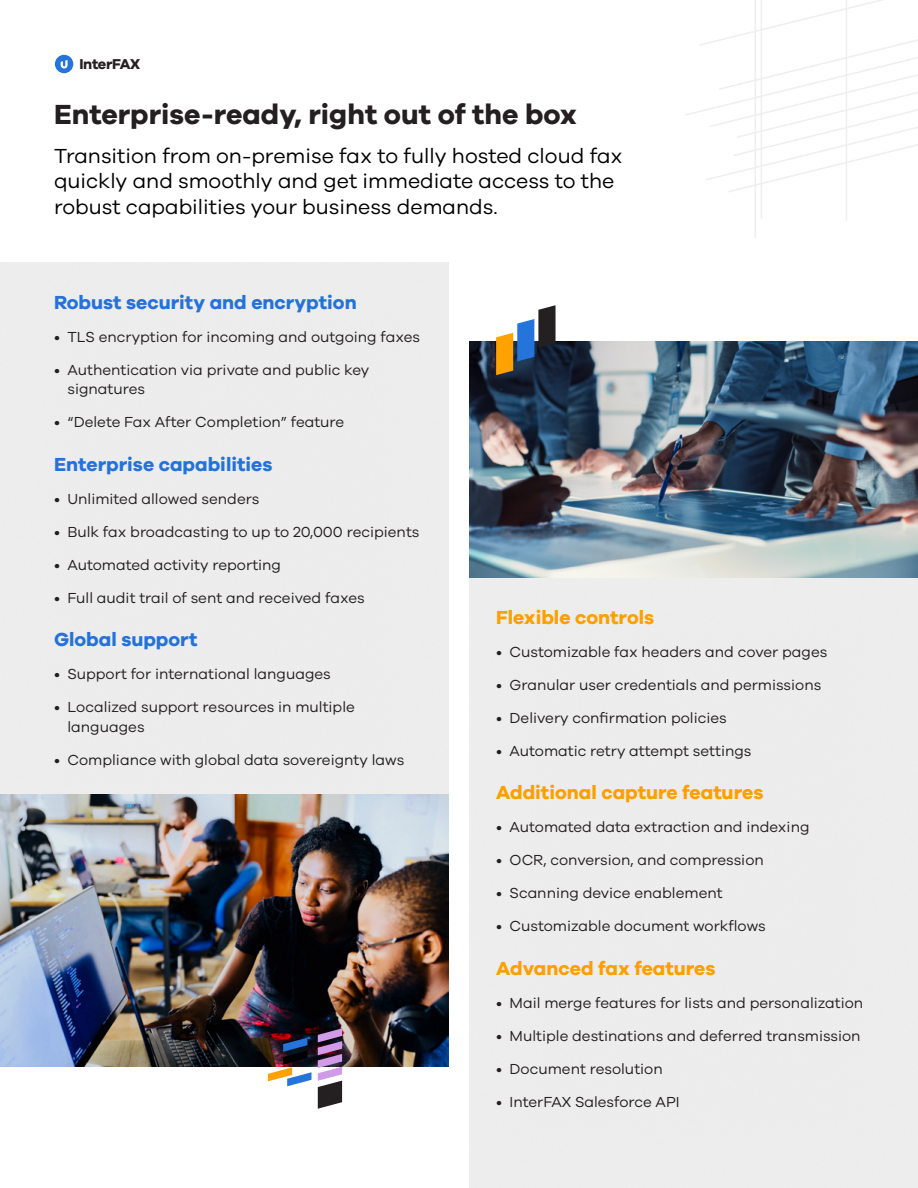
<style>
.page{position:relative;width:918px;height:1188px;background:#fff}
.page>*{position:absolute;margin:0;border:0;box-sizing:border-box;transform-origin:0 0}
.t1{font:700 28.5px "Galano Grotesque";color:#241f20}
.t2{font:21px/25.5px "Galano Grotesque";color:#000}
.t3{font:700 19.5px "Galano Grotesque";color:#2574db}
.t4{font:700 19.5px "Galano Grotesque";color:#ffa100}
.t5{font:15px/19.5px "Galano Grotesque";color:#241f20}
.t6{font:700 14.7px "Galano Grotesque";letter-spacing:-.02em;color:#241f20}
</style>
<div class="page">
<svg style="left:55px;top:55px;width:18px;height:18px"></svg>
<svg style="left:685px;top:0;width:233px;height:238px"></svg>
<div style="left:0;top:252px;width:462px;height:600px;background:#efefef"></div>
<div style="left:456px;top:567px;width:462px;height:621px;background:#efefef"></div>
<img style="left:0;top:795px;width:449px;height:271px">
<img style="left:469px;top:342px;width:449px;height:235px">
<svg style="left:496px;top:305px;width:60px;height:70px"></svg>
<svg style="left:318px;top:1028px;width:24px;height:81px;background:#856d8b"></svg>
<svg style="left:268px;top:1038px;width:43px;height:48px"></svg>
<p class="t6" style="left:79px;top:55px;width:63px">InterFAX</p>
<h1 class="t1" style="left:54px;top:96px;width:525px">Enterprise-ready, right out of the box</h1>
<h2 class="t2" style="left:54px;top:142px;width:570px">Transition from on-premise fax to fully hosted cloud fax quickly and smoothly and get immediate access to the robust capabilities your business demands.</h2>
<h3 class="t3" style="left:54px;top:290px;width:304px">Robust security and encryption</h3>
<p class="t5" style="left:54px;top:326px;width:368px">• TLS encryption for incoming and outgoing faxes</p>
<p class="t5" style="left:68px;top:359px;width:303px;text-indent:-14px">• Authentication via private and public key signatures</p>
<p class="t5" style="left:54px;top:412px;width:292px">• “Delete Fax After Completion” feature</p>
<h3 class="t3" style="left:54px;top:452px;width:220px">Enterprise capabilities</h3>
<p class="t5" style="left:54px;top:488px;width:207px">• Unlimited allowed senders</p>
<p class="t5" style="left:54px;top:521px;width:367px">• Bulk fax broadcasting to up to 20,000 recipients</p>
<p class="t5" style="left:54px;top:554px;width:229px">• Automated activity reporting</p>
<p class="t5" style="left:54px;top:587px;width:312px">• Full audit trail of sent and received faxes</p>
<h3 class="t3" style="left:54px;top:628px;width:145px">Global support</h3>
<p class="t5" style="left:54px;top:664px;width:278px">• Support for international languages</p>
<p class="t5" style="left:68px;top:697px;width:289px;text-indent:-14px">• Localized support resources in multiple languages</p>
<p class="t5" style="left:54px;top:750px;width:352px">• Compliance with global data sovereignty laws</p>
<h3 class="t4" style="left:496px;top:605px;width:160px">Flexible controls</h3>
<p class="t5" style="left:496px;top:641px;width:333px">• Customizable fax headers and cover pages</p>
<p class="t5" style="left:496px;top:674px;width:327px">• Granular user credentials and permissions</p>
<p class="t5" style="left:496px;top:707px;width:232px">• Delivery confirmation policies</p>
<p class="t5" style="left:496px;top:740px;width:257px">• Automatic retry attempt settings</p>
<h3 class="t4" style="left:496px;top:781px;width:269px">Additional capture features</h3>
<p class="t5" style="left:496px;top:817px;width:315px">• Automated data extraction and indexing</p>
<p class="t5" style="left:496px;top:850px;width:269px">• OCR, conversion, and compression</p>
<p class="t5" style="left:496px;top:883px;width:228px">• Scanning device enablement</p>
<p class="t5" style="left:496px;top:916px;width:271px">• Customizable document workflows</p>
<h3 class="t4" style="left:496px;top:956px;width:221px">Advanced fax features</h3>
<p class="t5" style="left:496px;top:993px;width:369px">• Mail merge features for lists and personalization</p>
<p class="t5" style="left:496px;top:1026px;width:366px">• Multiple destinations and deferred transmission</p>
<p class="t5" style="left:496px;top:1059px;width:168px">• Document resolution</p>
<p class="t5" style="left:496px;top:1092px;width:185px">• InterFAX Salesforce API</p>
</div>
